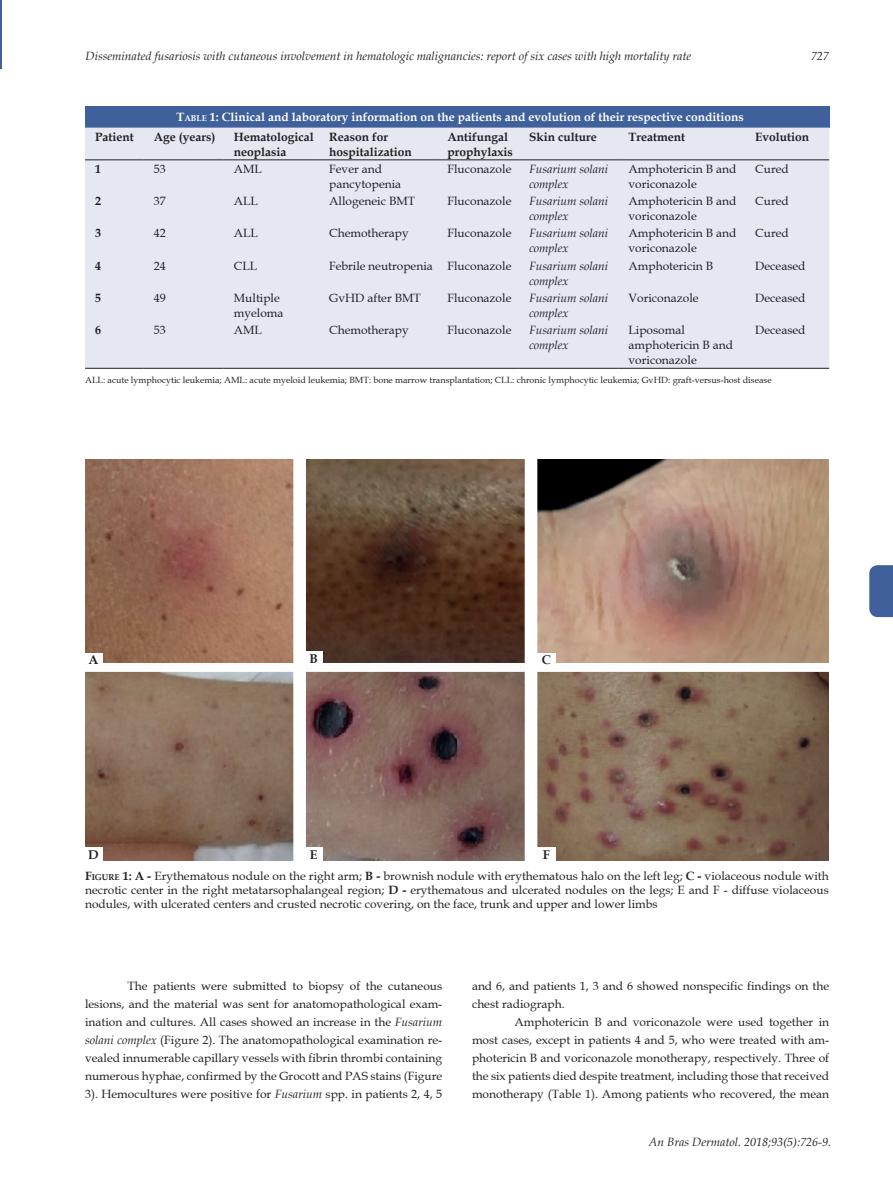
<style>
.page{position:relative;width:893px;height:1191px;background:#fff}
.page>*{position:absolute;margin:0;border:0;box-sizing:border-box;transform-origin:0 0}
.miolo{font:700 12.6px "Book Antiqua";color:#231f20}
.ABD-ING_-_2016_-_Fin{font:12px/18px "Book Antiqua";color:#231f20;text-align:justify}
.Tabela{font:12px/15px "Book Antiqua";color:#231f20}
.Normal__Web{font:12px/13.8px "Book Antiqua";color:#231f20;text-align:justify}
.Tabela-2{font:italic 12px/15px "Book Antiqua";color:#231f20}
.Tabela-3{font:700 12px/15px "Book Antiqua";color:#231f20}
.Tabela-4{font:700 12px "Book Antiqua";color:#fff}
.ABD-ING_-_2016{font:9px "Book Antiqua";color:#231f20}
.s1{font-style:inherit}
.s2{font-size:8.4px}
.s3{font-weight:700}
.s4{font-weight:700;font-size:8.4px}
.s5{font-style:italic}
</style>
<div class="page">
<svg style="left:869px;top:565px;width:24px;height:52px"></svg>
<hr style="left:0;top:0;width:1px;height:68px;background:#3f609a">
<div style="left:85px;top:106px;width:744px;height:22px;background:#3f609a"></div>
<div style="left:85px;top:128px;width:744px;height:240px;background:#e5e7f1"></div>
<hr style="left:85px;top:368px;width:59px;height:1px;background:#231f20">
<hr style="left:144px;top:368px;width:80px;height:1px;background:#231f20">
<hr style="left:224px;top:368px;width:95px;height:1px;background:#231f20">
<hr style="left:319px;top:368px;width:118px;height:1px;background:#231f20">
<hr style="left:437px;top:368px;width:82px;height:1px;background:#231f20">
<hr style="left:519px;top:368px;width:99px;height:1px;background:#231f20">
<hr style="left:618px;top:368px;width:127px;height:1px;background:#231f20">
<hr style="left:745px;top:368px;width:84px;height:1px;background:#231f20">
<hr style="left:85px;top:160px;width:59px;height:1px;background:#231f20">
<hr style="left:144px;top:160px;width:80px;height:1px;background:#231f20">
<hr style="left:224px;top:160px;width:95px;height:1px;background:#231f20">
<hr style="left:319px;top:160px;width:118px;height:1px;background:#231f20">
<hr style="left:437px;top:160px;width:82px;height:1px;background:#231f20">
<hr style="left:519px;top:160px;width:99px;height:1px;background:#231f20">
<hr style="left:618px;top:160px;width:127px;height:1px;background:#231f20">
<hr style="left:745px;top:160px;width:84px;height:1px;background:#231f20">
<img style="left:85px;top:459px;width:744px;height:401px">
<div style="left:537px;top:653px;width:19px;height:13px;background:#fff"></div>
<div style="left:84px;top:653px;width:19px;height:13px;background:#fff"></div>
<div style="left:304px;top:651px;width:19px;height:14px;background:#fff"></div>
<div style="left:537px;top:847px;width:19px;height:14px;background:#fff"></div>
<div style="left:84px;top:847px;width:19px;height:13px;background:#fff"></div>
<div style="left:304px;top:847px;width:19px;height:13px;background:#fff"></div>
<p class="Tabela-2" style="left:85px;top:48px;width:607px">Disseminated fusariosis with cutaneous involvement in hematologic malignancies: report of six cases with high mortality rate</p>
<p class="Tabela-2" style="left:811px;top:48px;width:19px">727</p>
<p class="Tabela-4" style="left:176px;top:109px;width:569px"><span class="s1">T</span><span class="s2">ABLE</span> <span class="s1">1:</span> Clinical and laboratory information on the patients and evolution of their respective conditions</p>
<p class="Tabela-3" style="left:95px;top:129px;width:40px">Patient</p>
<p class="Tabela-3" style="left:154px;top:129px;width:63px">Age (years)</p>
<p class="Tabela-3" style="left:234px;top:129px;width:81px">Hematological neoplasia</p>
<p class="Tabela-3" style="left:329px;top:129px;width:84px">Reason for hospitalization</p>
<p class="Tabela-3" style="left:447px;top:129px;width:67px">Antifungal prophylaxis</p>
<p class="Tabela-3" style="left:529px;top:129px;width:69px">Skin culture</p>
<p class="Tabela-3" style="left:628px;top:129px;width:58px">Treatment</p>
<p class="Tabela-3" style="left:755px;top:129px;width:55px">Evolution</p>
<p class="Tabela-3" style="left:95px;top:161px;width:7px">1</p>
<p class="Tabela" style="left:154px;top:161px;width:13px">53</p>
<p class="Tabela" style="left:234px;top:161px;width:30px">AML</p>
<p class="Tabela" style="left:329px;top:161px;width:74px">Fever and pancytopenia</p>
<p class="Tabela" style="left:447px;top:161px;width:66px">Fluconazole</p>
<p class="Tabela-2" style="left:529px;top:161px;width:81px">Fusarium solani complex</p>
<p class="Tabela" style="left:628px;top:161px;width:110px">Amphotericin B and voriconazole</p>
<p class="Tabela" style="left:755px;top:161px;width:35px">Cured</p>
<p class="Tabela-3" style="left:95px;top:193px;width:7px">2</p>
<p class="Tabela" style="left:154px;top:193px;width:13px">37</p>
<p class="Tabela" style="left:234px;top:193px;width:25px">ALL</p>
<p class="Tabela" style="left:329px;top:193px;width:87px">Allogeneic BMT</p>
<p class="Tabela" style="left:447px;top:193px;width:66px">Fluconazole</p>
<p class="Tabela-2" style="left:529px;top:193px;width:81px">Fusarium solani complex</p>
<p class="Tabela" style="left:628px;top:193px;width:110px">Amphotericin B and voriconazole</p>
<p class="Tabela" style="left:755px;top:193px;width:35px">Cured</p>
<p class="Tabela-3" style="left:95px;top:226px;width:7px">3</p>
<p class="Tabela" style="left:154px;top:226px;width:13px">42</p>
<p class="Tabela" style="left:234px;top:226px;width:25px">ALL</p>
<p class="Tabela" style="left:329px;top:226px;width:81px">Chemotherapy</p>
<p class="Tabela" style="left:447px;top:226px;width:66px">Fluconazole</p>
<p class="Tabela-2" style="left:529px;top:225px;width:81px">Fusarium solani complex</p>
<p class="Tabela" style="left:628px;top:226px;width:110px">Amphotericin B and voriconazole</p>
<p class="Tabela" style="left:755px;top:226px;width:35px">Cured</p>
<p class="Tabela-3" style="left:95px;top:258px;width:7px">4</p>
<p class="Tabela" style="left:154px;top:258px;width:13px">24</p>
<p class="Tabela" style="left:234px;top:258px;width:25px">CLL</p>
<p class="Tabela" style="left:329px;top:258px;width:105px">Febrile neutropenia</p>
<p class="Tabela" style="left:447px;top:258px;width:66px">Fluconazole</p>
<p class="Tabela-2" style="left:529px;top:258px;width:81px">Fusarium solani complex</p>
<p class="Tabela" style="left:628px;top:258px;width:86px">Amphotericin B</p>
<p class="Tabela" style="left:755px;top:258px;width:52px">Deceased</p>
<p class="Tabela-3" style="left:95px;top:290px;width:7px">5</p>
<p class="Tabela" style="left:154px;top:290px;width:13px">49</p>
<p class="Tabela" style="left:234px;top:290px;width:51px">Multiple myeloma</p>
<p class="Tabela" style="left:329px;top:290px;width:93px">GvHD after BMT</p>
<p class="Tabela" style="left:447px;top:290px;width:66px">Fluconazole</p>
<p class="Tabela-2" style="left:529px;top:290px;width:81px">Fusarium solani complex</p>
<p class="Tabela" style="left:628px;top:290px;width:72px">Voriconazole</p>
<p class="Tabela" style="left:755px;top:290px;width:52px">Deceased</p>
<p class="Tabela-3" style="left:95px;top:322px;width:7px">6</p>
<p class="Tabela" style="left:154px;top:322px;width:13px">53</p>
<p class="Tabela" style="left:234px;top:322px;width:30px">AML</p>
<p class="Tabela" style="left:329px;top:322px;width:81px">Chemotherapy</p>
<p class="Tabela" style="left:447px;top:322px;width:66px">Fluconazole</p>
<p class="Tabela-2" style="left:529px;top:322px;width:81px">Fusarium solani complex</p>
<p class="Tabela" style="left:628px;top:322px;width:106px">Liposomal amphotericin B and voriconazole</p>
<p class="Tabela" style="left:755px;top:322px;width:52px">Deceased</p>
<p class="ABD-ING_-_2016" style="left:85px;top:374px;width:688px">ALL: acute lymphocytic leukemia; AML: acute myeloid leukemia; BMT: bone marrow transplantation; CLL: chronic lymphocytic leukemia; GvHD: graft-versus-host disease</p>
<p class="miolo" style="left:88px;top:651px;width:11px">A</p>
<p class="miolo" style="left:309px;top:650px;width:10px">B</p>
<p class="miolo" style="left:542px;top:651px;width:11px">C</p>
<p class="miolo" style="left:88px;top:845px;width:12px">D</p>
<p class="miolo" style="left:310px;top:845px;width:9px">E</p>
<p class="miolo" style="left:543px;top:846px;width:9px">F</p>
<p class="Normal__Web" style="left:85px;top:869px;width:745px"><span class="s3">F</span><span class="s4">IGURE</span> <span class="s3">1:</span> <span class="s3">A -</span> Erythematous nodule on the right arm; <span class="s3">B -</span> brownish nodule with erythematous halo on the left leg; <span class="s3">C -</span> violaceous nodule with necrotic center in the right metatarsophalangeal region; <span class="s3">D -</span> erythematous and ulcerated nodules on the legs; E and F - diffuse violaceous nodules, with ulcerated centers and crusted necrotic covering, on the face, trunk and upper and lower limbs</p>
<p class="ABD-ING_-_2016_-_Fin" style="left:85px;top:977px;width:359px;text-indent:43px">The patients were submitted to biopsy of the cutaneous lesions, and the material was sent for anatomopathological exam&shy;ination and cultures. All cases showed an increase in the <span class="s5">Fusarium solani complex</span> (Figure 2). The anatomopathological examination re&shy;vealed innumerable capillary vessels with fibrin thrombi containing numerous hyphae, confirmed by the Grocott and PAS stains (Figure 3). Hemocultures were positive for <span class="s5">Fusarium</span> spp<span class="s5">.</span> in patients 2, 4, 5</p>
<p class="ABD-ING_-_2016_-_Fin" style="left:472px;top:977px;width:359px">and 6, and patients 1, 3 and 6 showed nonspecific findings on the chest radiograph.</p>
<p class="ABD-ING_-_2016_-_Fin" style="left:472px;top:1013px;width:359px;text-indent:43px">Amphotericin B and voriconazole were used together in most cases, except in patients 4 and 5, who were treated with am&shy;photericin B and voriconazole monotherapy, respectively. Three of the six patients died despite treatment, including those that received monotherapy (Table 1). Among patients who recovered, the mean</p>
<p class="Tabela-2" style="left:649px;top:1133px;width:184px">An Bras Dermatol. 2018;93(5):726-9.</p>
</div>
